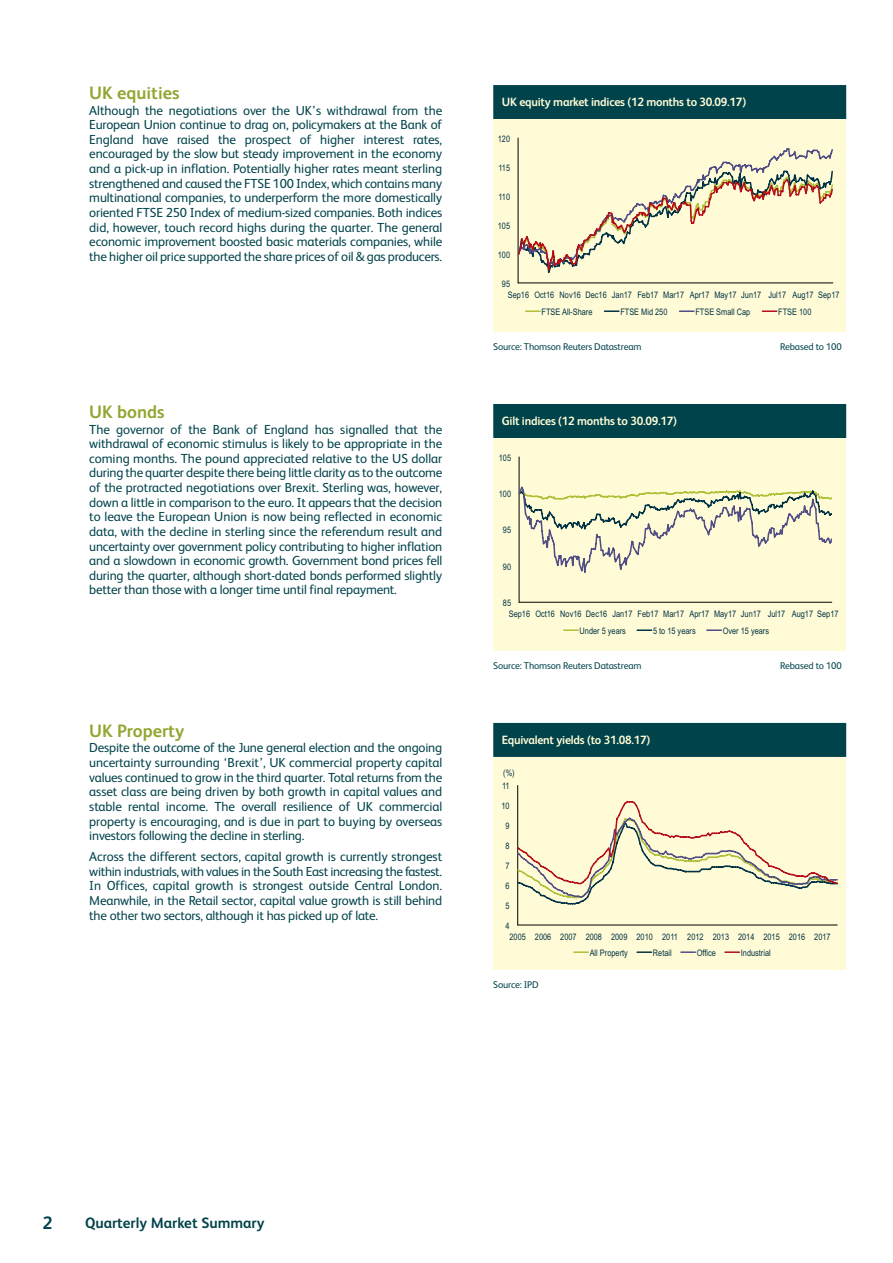
<style>
.page{position:relative;width:893px;height:1263px;background:#fff}
.page>*{position:absolute;margin:0;border:0;box-sizing:border-box;transform-origin:0 0}
.t1{font:700 18px "FS Albert";color:#94a531}
.t2{font:700 18px "FS Albert";color:#00434b}
.t3{font:700 15px "FS Albert";color:#00434b}
.t4{font:13.2px/14.7px "FS Albert";letter-spacing:-.015em;color:#00434b;text-align:justify}
.t5{font:700 12px "FS Albert";letter-spacing:-.02em;color:#fffbd6}
.t6{font:9.75px "FS Albert";letter-spacing:-.015em;color:#00434b}
.t7{font:9px/17.5px "Arial Narrow";color:#003246}
</style>
<div class="page">
<div style="left:493px;top:85px;width:353px;height:34px;background:#00434b"></div>
<div style="left:493px;top:119px;width:353px;height:213px;background:#fffbd6"></div>
<hr style="left:518px;top:138px;width:1px;height:145px;background:#000001">
<hr style="left:518px;top:283px;width:315px;height:1px;background:#000001">
<svg style="left:517px;top:147px;width:316px;height:127px"></svg>
<svg style="left:526px;top:310px;width:14px;height:2px"></svg>
<svg style="left:604px;top:310px;width:15px;height:2px"></svg>
<svg style="left:680px;top:310px;width:14px;height:2px"></svg>
<svg style="left:762px;top:310px;width:15px;height:2px"></svg>
<div style="left:493px;top:404px;width:353px;height:34px;background:#00434b"></div>
<div style="left:493px;top:438px;width:353px;height:213px;background:#fffbd6"></div>
<hr style="left:519px;top:457px;width:1px;height:145px;background:#000001">
<hr style="left:519px;top:602px;width:313px;height:1px;background:#000001">
<svg style="left:518px;top:485px;width:315px;height:89px"></svg>
<svg style="left:564px;top:629px;width:14px;height:2px"></svg>
<svg style="left:637px;top:629px;width:15px;height:2px"></svg>
<svg style="left:707px;top:629px;width:14px;height:2px"></svg>
<div style="left:493px;top:723px;width:353px;height:34px;background:#00434b"></div>
<div style="left:493px;top:757px;width:353px;height:213px;background:#fffbd6"></div>
<hr style="left:517px;top:785px;width:1px;height:140px;background:#000001">
<hr style="left:518px;top:925px;width:319px;height:1px;background:#000001">
<svg style="left:517px;top:800px;width:321px;height:106px"></svg>
<svg style="left:574px;top:951px;width:14px;height:2px"></svg>
<svg style="left:637px;top:951px;width:14px;height:2px"></svg>
<svg style="left:681px;top:951px;width:14px;height:2px"></svg>
<svg style="left:725px;top:951px;width:14px;height:2px"></svg>
<h1 class="t1" style="left:89px;top:86px;width:92px">UK equities</h1>
<p class="t4" style="left:89px;top:104px;width:354px">Although the negotiations over the UK’s withdrawal from the European Union continue to drag on, policymakers at the Bank of England have raised the prospect of higher interest rates, encouraged by the slow but steady improvement in the economy and a pick-up in inflation. Potentially higher rates meant sterling strengthened and caused the FTSE 100 Index, which contains many multinational companies, to underperform the more domestically oriented FTSE 250 Index of medium-sized companies. Both indices did, however, touch record highs during the quarter. The general economic improvement boosted basic materials companies, while the higher oil price supported the share prices of oil &amp; gas producers.</p>
<h1 class="t1" style="left:89px;top:405px;width:77px">UK bonds</h1>
<p class="t4" style="left:89px;top:423px;width:354px">The governor of the Bank of England has signalled that the withdrawal of economic stimulus is likely to be appropriate in the coming months. The pound appreciated relative to the US dollar during the quarter despite there being little clarity as to the outcome of the protracted negotiations over Brexit. Sterling was, however, down a little in comparison to the euro. It appears that the decision to leave the European Union is now being reflected in economic data, with the decline in sterling since the referendum result and uncertainty over government policy contributing to higher inflation and a slowdown in economic growth. Government bond prices fell during the quarter, although short-dated bonds performed slightly better than those with a longer time until final repayment.</p>
<h1 class="t1" style="left:89px;top:724px;width:97px">UK Property</h1>
<p class="t4" style="left:89px;top:742px;width:354px">Despite the outcome of the June general election and the ongoing uncertainty surrounding ‘Brexit’, UK commercial property capital values continued to grow in the third quarter. Total returns from the asset class are being driven by both growth in capital values and stable rental income. The overall resilience of UK commercial property is encouraging, and is due in part to buying by overseas investors following the decline in sterling.</p>
<p class="t4" style="left:89px;top:851px;width:354px">Across the different sectors, capital growth is currently strongest within industrials, with values in the South East increasing the fastest.<br>In Offices, capital growth is strongest outside Central London.<br>Meanwhile, in the Retail sector, capital value growth is still behind the other two sectors, although it has picked up of late.</p>
<p class="t5" style="left:502px;top:98px;width:246px">UK equity market indices (12 months to 30.09.17)</p>
<p class="t7" style="left:498px;top:130px;width:14px">120</p>
<p class="t7" style="left:498px;top:159px;width:13px">115</p>
<p class="t7" style="left:498px;top:188px;width:13px">110</p>
<p class="t7" style="left:498px;top:217px;width:14px">105</p>
<p class="t7" style="left:498px;top:246px;width:14px">100</p>
<p class="t7" style="left:502px;top:275px;width:10px">95</p>
<p class="t7" style="left:542px;top:286px;width:300px;text-indent:-34px">Sep16 Oct16 Nov16 Dec16 Jan17 Feb17 Mar17 Apr17 May17 Jun17 Jul17 Aug17 Sep17<br>FTSE All-Share</p>
<p class="t7" style="left:620px;top:303px;width:49px">FTSE Mid 250</p>
<p class="t7" style="left:695px;top:303px;width:56px">FTSE Small Cap</p>
<p class="t7" style="left:778px;top:303px;width:35px">FTSE 100</p>
<p class="t6" style="left:493px;top:344px;width:150px">Source: Thomson Reuters Datastream</p>
<p class="t6" style="left:780px;top:344px;width:63px">Rebased to 100</p>
<p class="t5" style="left:502px;top:417px;width:177px">Gilt indices (12 months to 30.09.17)</p>
<p class="t7" style="left:499px;top:449px;width:14px">105</p>
<p class="t7" style="left:499px;top:485px;width:14px">100</p>
<p class="t7" style="left:503px;top:521px;width:10px">95</p>
<p class="t7" style="left:503px;top:557px;width:10px">90</p>
<p class="t7" style="left:503px;top:594px;width:10px">85</p>
<p class="t7" style="left:580px;top:605px;width:260px;text-indent:-71px">Sep16 Oct16 Nov16 Dec16 Jan17 Feb17 Mar17 Apr17 May17 Jun17 Jul17 Aug17 Sep17<br>Under 5 years</p>
<p class="t7" style="left:653px;top:622px;width:44px">5 to 15 years</p>
<p class="t7" style="left:723px;top:622px;width:48px">Over 15 years</p>
<p class="t6" style="left:493px;top:662px;width:150px">Source: Thomson Reuters Datastream</p>
<p class="t6" style="left:780px;top:662px;width:63px">Rebased to 100</p>
<p class="t5" style="left:502px;top:736px;width:150px">Equivalent yields (to 31.08.17)</p>
<p class="t7" style="left:503px;top:764px;width:13px">(%)</p>
<p class="t7" style="left:502px;top:777px;width:9px">11</p>
<p class="t7" style="left:501px;top:797px;width:10px">10</p>
<p class="t7" style="left:506px;top:817px;width:6px">9</p>
<p class="t7" style="left:506px;top:837px;width:6px">8</p>
<p class="t7" style="left:506px;top:857px;width:6px">7</p>
<p class="t7" style="left:506px;top:877px;width:6px">6</p>
<p class="t7" style="left:506px;top:897px;width:6px">5</p>
<p class="t7" style="left:506px;top:917px;width:6px">4</p>
<p class="t7" style="left:509px;top:928px;width:323px">2005 2006 2007 2008 2009 2010 2011 2012 2013 2014 2015 2016 2017</p>
<p class="t6" style="left:493px;top:981px;width:47px">Source: IPD</p>
<p class="t7" style="left:590px;top:944px;width:40px">All Property</p>
<p class="t7" style="left:653px;top:944px;width:20px">Retail</p>
<p class="t7" style="left:697px;top:944px;width:21px">Office</p>
<p class="t7" style="left:741px;top:944px;width:31px">Industrial</p>
<h1 class="t2" style="left:43px;top:1216px;width:12px">2</h1>
<p class="t3" style="left:85px;top:1218px;width:181px">Quarterly Market Summary</p>
</div>
